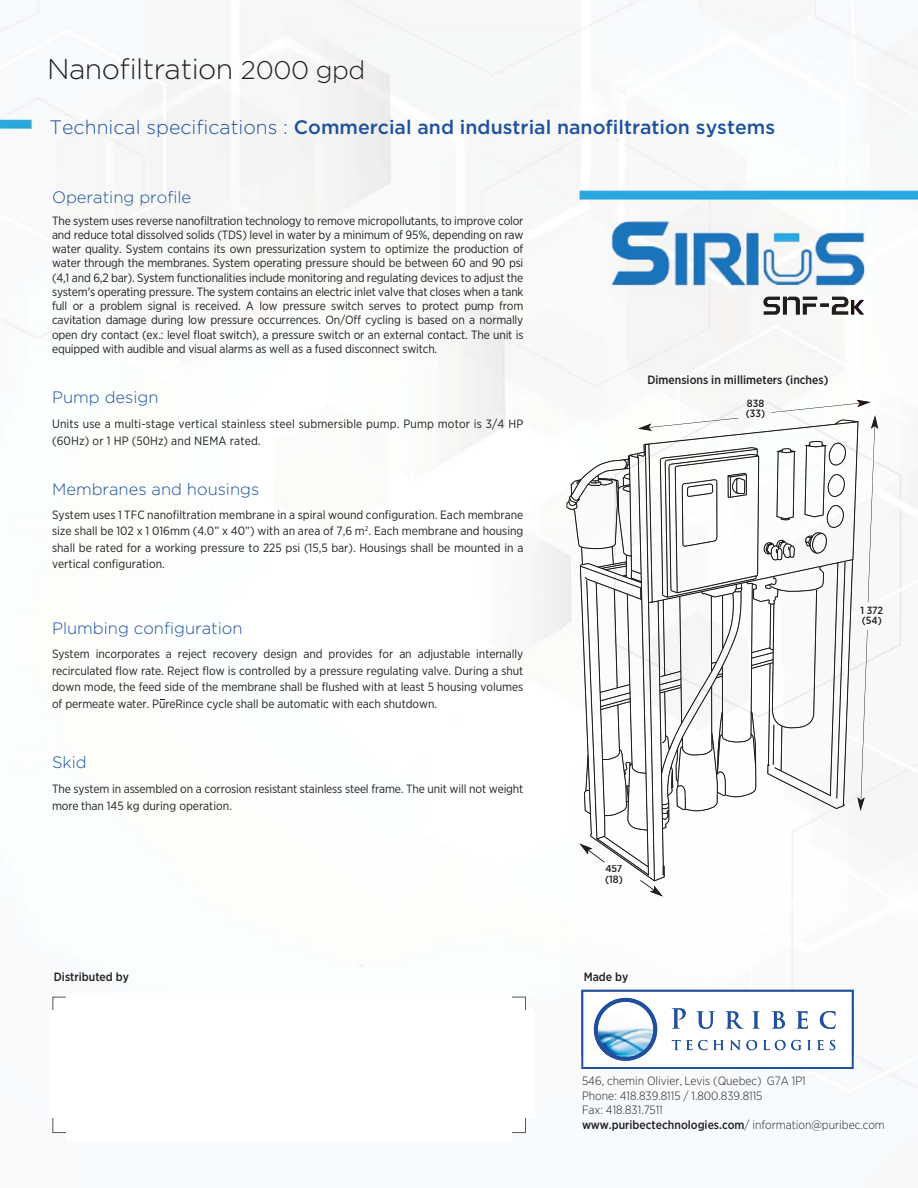
<style>
.page{position:relative;width:918px;height:1188px;background:#fff}
.page>*{position:absolute;margin:0;border:0;box-sizing:border-box;transform-origin:0 0}
.t1{font:300 28.5px "Gotham";letter-spacing:-.02em;color:#231f20}
.t2{font:500 19.5px "Gotham";color:#1d519e}
.t3{font:300 16.5px "Gotham";color:#1d519e}
.t4{font:12px/14.2px "Gotham Narrow";letter-spacing:-.005em;color:#231f20;text-align:justify}
.t5{font:300 12px/14.4px "Gotham Narrow";color:#231f20}
.t6{font:500 12px "Gotham Narrow";color:#201d1e}
.t7{font:500 12px "Gotham Narrow";color:#231f20}
.t8{font:500 12px "Gotham Narrow";color:#221e1f}
.t9{font:500 10.5px/10.5px "Gotham Narrow";letter-spacing:-.005em;color:#211d1e}
.t10{font:500 10.5px/10.5px "Gotham Narrow";color:#221f20}
.t11{font:500 10.5px "Gotham Narrow";color:#211e1e}
.s1{font-size:25.5px}
.s2{font-weight:300}
.s3{color:#201c1d}
.s4{color:#231f20}
.s5{color:#211d1e}
.s6{color:#211d1f}
.s7{font-weight:500}
</style>
<div class="page">
<img style="left:0;top:0;width:918px;height:1134px">
<div style="left:50px;top:1010px;width:485px;height:108px;background:#fff"></div>
<div style="left:66px;top:993px;width:446px;height:149px;background:#fff"></div>
<img style="left:567px;top:170px;width:312px;height:833px">
<img style="left:879px;top:170px;width:39px;height:885px">
<img style="left:567px;top:1003px;width:14px;height:52px">
<img style="left:854px;top:1003px;width:25px;height:52px">
<img style="left:585px;top:972px;width:43px;height:11px">
<img style="left:567px;top:419px;width:292px;height:462px">
<img style="left:606px;top:876px;width:16px;height:8px">
<svg style="left:640px;top:880px;width:23px;height:17px"></svg>
<svg style="left:579px;top:843px;width:43px;height:30px"></svg>
<img style="left:747px;top:399px;width:17px;height:8px">
<img style="left:746px;top:410px;width:19px;height:9px">
<img style="left:649px;top:418px;width:89px;height:10px">
<img style="left:638px;top:423px;width:14px;height:8px">
<div style="left:648px;top:375px;width:180px;height:11px;background:#f7f7f6"></div>
<img style="left:861px;top:630px;width:7px;height:170px">
<img style="left:857px;top:797px;width:8px;height:14px">
<svg style="left:771px;top:400px;width:112px;height:214px"></svg>
<img style="left:862px;top:617px;width:19px;height:8px">
<img style="left:763px;top:297px;width:85px;height:18px">
<img style="left:851px;top:300px;width:13px;height:15px">
<svg style="left:581px;top:990px;width:273px;height:79px"></svg>
<h1 class="t1" style="left:47px;top:51px;width:320px">Nanofiltration <span class="s1">2000 gpd</span></h1>
<h2 class="t2" style="left:50px;top:114px;width:727px"><span class="s2">Technical specifications :</span> Commercial and industrial nanofiltration systems</h2>
<h3 class="t3" style="left:52px;top:187px;width:141px">Operating profile</h3>
<p class="t4" style="left:52px;top:213px;width:473px">The system uses reverse nanofiltration technology to remove micropollutants, to improve color and reduce total dissolved solids (TDS) level in water by a minimum of 95%, depending on raw water quality. System contains its own pressurization system to optimize the production of water through the membranes. System operating pressure should be between 60 and 90 psi (4,1 and 6,2 bar). System functionalities include monitoring and regulating devices to adjust the system's operating pressure. The system contains an electric inlet valve that closes when a tank full or a problem signal is received. A low pressure switch serves to protect pump from cavitation damage during low pressure occurrences. On/Off cycling is based on a normally open dry contact (ex.: level float switch), a pressure switch or an external contact. The unit is equipped with audible and visual alarms as well as a fused disconnect switch.</p>
<h3 class="t3" style="left:52px;top:386px;width:108px">Pump design</h3>
<p class="t4" style="left:52px;top:416px;width:473px;line-height:16.5px">Units use a multi-stage vertical stainless steel submersible pump. Pump motor is 3/4 HP (60Hz) or 1 HP (50Hz) and NEMA rated.</p>
<h3 class="t3" style="left:52px;top:478px;width:209px">Membranes and housings</h3>
<p class="t4" style="left:52px;top:506px;width:473px;line-height:16.5px">System uses 1 TFC nanofiltration membrane in a spiral wound configuration. Each membrane size shall be 102 x 1 016mm (4.0” x 40”) with an area of 7,6 m<sup>2</sup>. Each membrane and housing shall be rated for a working pressure to 225 psi (15,5 bar). Housings shall be mounted in a vertical configuration.</p>
<h3 class="t3" style="left:52px;top:618px;width:192px">Plumbing configuration</h3>
<p class="t4" style="left:52px;top:646px;width:473px;line-height:16.5px">System incorporates a reject recovery design and provides for an adjustable internally recirculated flow rate. Reject flow is controlled by a pressure regulating valve. During a shut down mode, the feed side of the membrane shall be flushed with at least 5 housing volumes of permeate water. PureRince cycle shall be automatic with each shutdown.</p>
<h3 class="t3" style="left:52px;top:752px;width:36px">Skid</h3>
<p class="t4" style="left:52px;top:781px;width:473px;line-height:16.5px">The system in assembled on a corrosion resistant stainless steel frame. The unit will not weight more than 145 kg during operation.</p>
<p class="t7" style="left:54px;top:969px;width:77px">Distributed by</p>
<p class="t6" style="left:648px;top:372px;width:182px">Dim<span class="s3">ens</span><span class="s4">ion</span><span class="s5">s i</span>n millime<span class="s5">ters (inc</span>hes)</p>
<p class="t10" style="left:605px;top:863px;width:19px">457 (18)</p>
<p class="t8" style="left:584px;top:969px;width:46px">Made by</p>
<p class="t11" style="left:747px;top:397px;width:19px">838</p>
<p class="t9" style="left:746px;top:408px;width:21px">(33)</p>
<p class="t9" style="left:860px;top:604px;width:24px"><span class="s6">1 3</span><span class="s4">72 </span>(54)</p>
<p class="t5" style="left:582px;top:1074px;width:304px">546, chemin Olivier, Levis (Quebec) G7A 1P1<br>Phone: 418.839.8115 / 1.800.839.8115<br>Fax: 418.831.7511<br><span class="s7">www.puribectechnologies.com</span>/ information@puribec.com</p>
</div>
